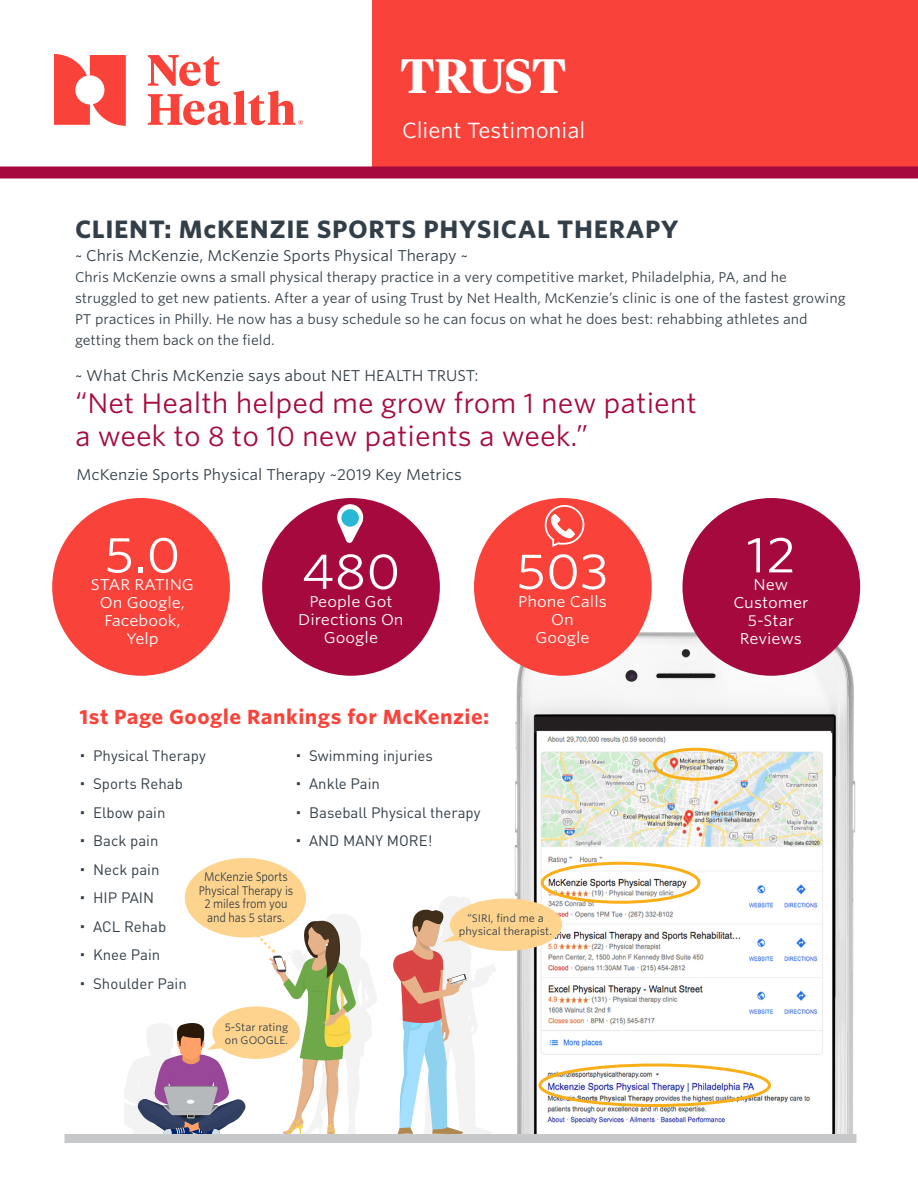
<style>
.page{position:relative;width:918px;height:1188px;background:#fff}
.page>*{position:absolute;margin:0;border:0;box-sizing:border-box;transform-origin:0 0}
.t1{font:48px "Whitney S Sm";color:#fff;scale:1.05 1}
.t2{font:700 48px "Tiempos Headline";letter-spacing:-.01em;color:#fff}
.t3{font:27px/32.4px "Whitney S Sm";color:#a6093d}
.t4{font:700 24px "Whitney S Sm";letter-spacing:.025em;color:#333f48}
.t5{font:21px "Whitney S Sm";color:#fff}
.t6{font:700 19.5px "Whitney S Sm";letter-spacing:.025em;color:#f9423a}
.t7{font:15px "PNC Sans";color:#333f48}
.t8{font:15px "Whitney S Sm";color:#333f48}
.t9{font:15px/18px "Whitney S Sm";color:#fff;text-align:center;scale:1.05 1}
.t10{font:13.5px/21px "Whitney S Sm";color:#333f48}
.t11{font:12px/13.5px "Whitney S Sm";letter-spacing:-.01em;color:#333f48;text-align:center;scale:.87 1}
.t12{font:10.5px/12.6px "Whitney S Sm";color:#333f48;text-align:center}
</style>
<div class="page">
<div style="left:372px;top:0;width:546px;height:166px;background:#f9423a"></div>
<div style="left:0;top:166px;width:918px;height:12px;background:#a6093d"></div>
<img style="left:512px;top:623px;width:344px;height:511px">
<div style="left:65px;top:1134px;width:792px;height:9px;background:#c7c8ca"></div>
<div style="left:52px;top:498px;width:178px;height:178px;background:#f9423a;border-radius:50%"></div>
<div style="left:474px;top:498px;width:178px;height:178px;background:#f9423a;border-radius:50%"></div>
<div style="left:262px;top:498px;width:178px;height:178px;background:#a6093d;border-radius:50%"></div>
<div style="left:682px;top:498px;width:178px;height:178px;background:#a6093d;border-radius:50%"></div>
<svg style="left:544px;top:505px;width:41px;height:42px"></svg>
<div style="left:337px;top:504px;width:26px;height:26px;background:#fff;border-radius:50%"></div>
<svg style="left:338px;top:521px;width:25px;height:22px"></svg>
<div style="left:341px;top:509px;width:18px;height:18px;background:#28b7d6;border-radius:50%"></div>
<div style="left:653px;top:748px;width:85px;height:33px;border:3px solid #faaf18;border-radius:50%"></div>
<div style="left:185px;top:858px;width:121px;height:79px;background:#fed38d;border-radius:50%"></div>
<div style="left:450px;top:898px;width:112px;height:53px;background:#fed38d;border-radius:50%"></div>
<div style="left:541px;top:862px;width:160px;height:42px;border:3px solid #faaf18;border-radius:50%"></div>
<div style="left:539px;top:1063px;width:232px;height:44px;border:3px solid #faaf18;border-radius:50%"></div>
<svg style="left:393px;top:896px;width:103px;height:238px"></svg>
<svg style="left:124px;top:894px;width:253px;height:240px"></svg>
<svg style="left:54px;top:54px;width:72px;height:72px"></svg>
<svg style="left:148px;top:55px;width:155px;height:70px"></svg>
<h1 class="t2" style="left:400px;top:56px;width:167px">TRUST</h1>
<h3 class="t5" style="left:402px;top:121px;width:185px">Client Testimonial</h3>
<h3 class="t4" style="left:75px;top:219px;width:605px">CLIENT: McKENZIE SPORTS PHYSICAL THERAPY</h3>
<p class="t8" style="left:75px;top:248px;width:395px">~ Chris McKenzie, McKenzie Sports Physical Therapy ~</p>
<p class="t10" style="left:75px;top:267px;width:772px">Chris McKenzie owns a small physical therapy practice in a very competitive market, Philadelphia, PA, and he struggled to get new patients. After a year of using Trust by Net Health, McKenzie’s clinic is one of the fastest growing PT practices in Philly. He now has a busy schedule so he can focus on what he does best: rehabbing athletes and getting them back on the field.</p>
<p class="t8" style="left:75px;top:368px;width:405px">~ What Chris McKenzie says about NET HEALTH TRUST:</p>
<h2 class="t3" style="left:75px;top:389px;width:624px">“Net Health helped me grow from 1 new patient a week to 8 to 10 new patients a week.”</h2>
<p class="t8" style="left:76px;top:468px;width:387px">McKenzie Sports Physical Therapy ~2019 Key Metrics</p>
<h1 class="t1" style="left:104px;top:533px;width:74px">5.0</h1>
<p class="t9" style="left:91px;top:577px;width:100px">STAR RATING<br>On Google,<br>Facebook,<br>Yelp</p>
<h1 class="t1" style="left:301px;top:550px;width:96px">480</h1>
<p class="t9" style="left:298px;top:593px;width:102px">People Got<br>Directions On<br>Google</p>
<h1 class="t1" style="left:516px;top:550px;width:90px">503</h1>
<p class="t9" style="left:518px;top:593px;width:86px">Phone Calls<br>On<br>Google</p>
<h3 class="t6" style="left:80px;top:708px;width:412px">1st Page Google Rankings for McKenzie:</h3>
<p class="t7" style="left:80px;top:750px;width:128px">• Physical Therapy</p>
<p class="t7" style="left:80px;top:778px;width:105px">• Sports Rehab</p>
<p class="t7" style="left:80px;top:807px;width:88px">• Elbow pain</p>
<p class="t7" style="left:80px;top:835px;width:80px">• Back pain</p>
<p class="t7" style="left:80px;top:864px;width:81px">• Neck pain</p>
<p class="t7" style="left:80px;top:892px;width:76px">• HIP PAIN</p>
<p class="t7" style="left:80px;top:921px;width:88px">• ACL Rehab</p>
<p class="t7" style="left:80px;top:949px;width:82px">• Knee Pain</p>
<p class="t7" style="left:80px;top:978px;width:109px">• Shoulder Pain</p>
<p class="t7" style="left:296px;top:750px;width:139px">• Swimming injuries</p>
<p class="t7" style="left:296px;top:778px;width:86px">• Ankle Pain</p>
<p class="t7" style="left:296px;top:807px;width:187px">• Baseball Physical therapy</p>
<p class="t7" style="left:296px;top:835px;width:139px">• AND MANY MORE!</p>
<p class="t11" style="left:199px;top:871px;width:110px">McKenzie Sports<br>Physical Therapy is<br>2 miles from you and has 5 stars.</p>
<p class="t12" style="left:459px;top:912px;width:95px">“SIRI, find me a physical therapist.</p>
<p class="t12" style="left:225px;top:1022px;width:65px;text-align:left">5-Star rating on GOOGLE.</p>
<h1 class="t1" style="left:746px;top:533px;width:49px">12</h1>
<p class="t9" style="left:733px;top:577px;width:73px">New<br>Customer<br>5-Star<br>Reviews</p>
</div>
